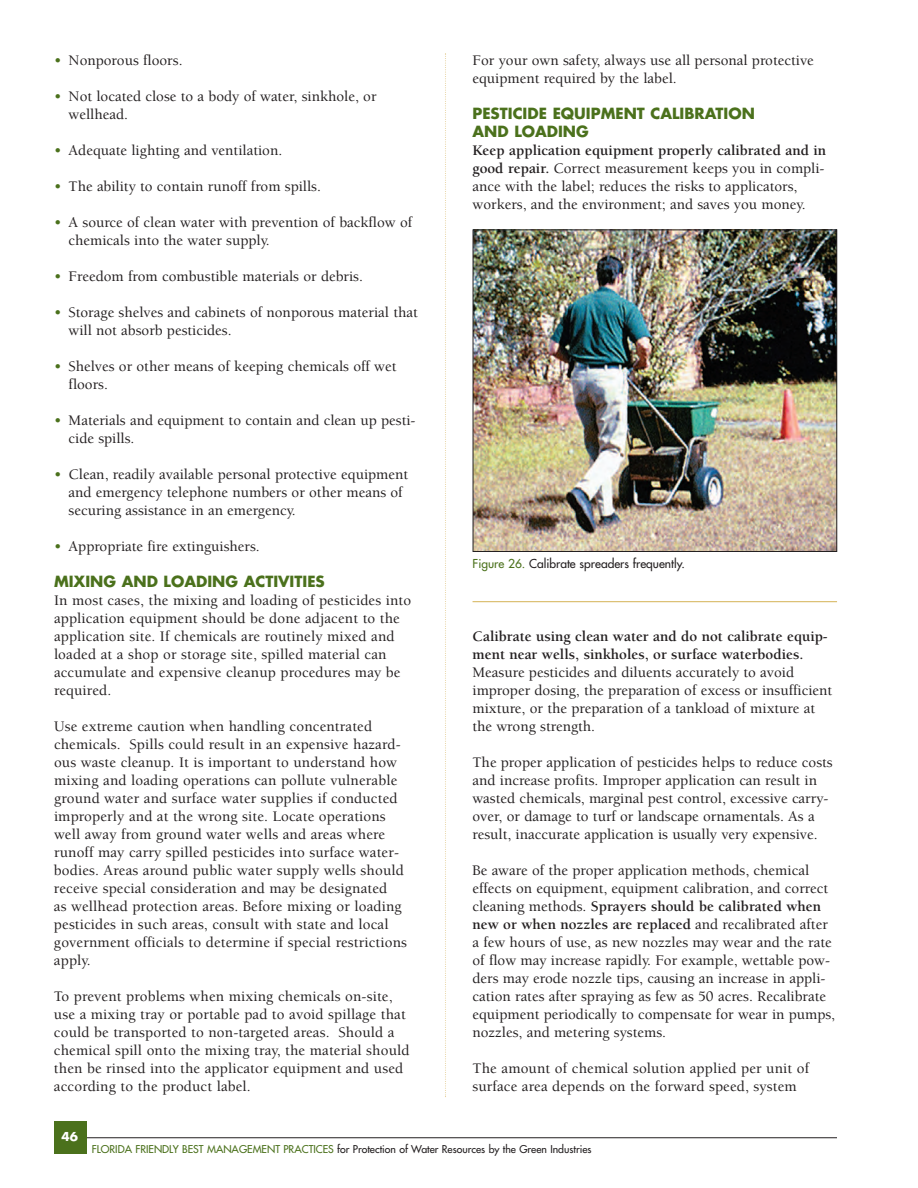
<style>
.page{position:relative;width:918px;height:1188px;background:#fff}
.page>*{position:absolute;margin:0;border:0;box-sizing:border-box;transform-origin:0 0}
.t1{font:500 15px/18px "Berkeley";color:#231f20}
.t2{font:700 15px/18px "Berkeley";color:#231f20}
.t3{font:700 15px/18px "Futura";color:#4b711c}
.t4{font:12px "Futura";color:#231f20}
.t5{font:700 12px "Futura";color:#fff}
.t6{font:10.5px "Futura";color:#231f20}
.s1{color:#4b711c}
.s2{font-weight:700}
</style>
<div class="page">
<hr style="left:76px;top:1137px;width:761px;height:1px;background:#231f20">
<div style="left:54px;top:1121px;width:32px;height:33px;background:#4b711c"></div>
<svg style="left:445px;top:53px;width:1px;height:1044px"></svg>
<img style="left:475px;top:232px;width:360px;height:318px">
<div style="left:473px;top:230px;width:364px;height:322px;border:1px solid #231f20"></div>
<hr style="left:473px;top:601px;width:364px;height:1px;background:#d4b255">
<p class="t1" style="left:54px;top:52px;width:130px"><span class="s1">•</span> Nonporous floors.</p>
<p class="t1" style="left:69px;top:88px;width:309px;text-indent:-15px"><span class="s1">•</span> Not located close to a body of water, sinkhole, or wellhead.</p>
<p class="t1" style="left:54px;top:142px;width:230px"><span class="s1">•</span> Adequate lighting and ventilation.</p>
<p class="t1" style="left:54px;top:178px;width:269px"><span class="s1">•</span> The ability to contain runoff from spills.</p>
<p class="t1" style="left:69px;top:214px;width:345px;text-indent:-15px"><span class="s1">•</span> A source of clean water with prevention of backflow of chemicals into the water supply.</p>
<p class="t1" style="left:54px;top:268px;width:310px"><span class="s1">•</span> Freedom from combustible materials or debris.</p>
<p class="t1" style="left:69px;top:304px;width:351px;text-indent:-15px"><span class="s1">•</span> Storage shelves and cabinets of nonporous material that will not absorb pesticides.</p>
<p class="t1" style="left:69px;top:358px;width:329px;text-indent:-15px"><span class="s1">•</span> Shelves or other means of keeping chemicals off wet floors.</p>
<p class="t1" style="left:69px;top:412px;width:348px;text-indent:-15px"><span class="s1">•</span> Materials and equipment to contain and clean up pesti&shy;cide spills.</p>
<p class="t1" style="left:69px;top:466px;width:341px;text-indent:-15px"><span class="s1">•</span> Clean, readily available personal protective equipment and emergency telephone numbers or other means of securing assistance in an emergency.</p>
<p class="t1" style="left:54px;top:538px;width:207px"><span class="s1">•</span> Appropriate fire extinguishers.</p>
<p class="t3" style="left:54px;top:573px;width:272px">MIXING AND LOADING ACTIVITIES</p>
<p class="t1" style="left:54px;top:592px;width:359px">In most cases, the mixing and loading of pesticides into application equipment should be done adjacent to the application site. If chemicals are routinely mixed and loaded at a shop or storage site, spilled material can accumulate and expensive cleanup procedures may be required.</p>
<p class="t1" style="left:54px;top:718px;width:355px">Use extreme caution when handling concentrated chemicals. Spills could result in an expensive hazard&shy;ous waste cleanup. It is important to understand how mixing and loading operations can pollute vulnerable ground water and surface water supplies if conducted improperly and at the wrong site. Locate operations well away from ground water wells and areas where runoff may carry spilled pesticides into surface water&shy;bodies. Areas around public water supply wells should receive special consideration and may be designated<br>as wellhead protection areas. Before mixing or loading pesticides in such areas, consult with state and local government officials to determine if special restrictions apply.</p>
<p class="t1" style="left:54px;top:988px;width:357px">To prevent problems when mixing chemicals on-site, use a mixing tray or portable pad to avoid spillage that could be transported to non-targeted areas. Should a chemical spill onto the mixing tray, the material should then be rinsed into the applicator equipment and used according to the product label.</p>
<p class="t5" style="left:62px;top:1131px;width:18px">46</p>
<p class="t1" style="left:472px;top:52px;width:343px">For your own safety, always use all personal protective equipment required by the label.</p>
<p class="t3" style="left:472px;top:105px;width:284px">PESTICIDE EQUIPMENT CALIBRATION<br>AND LOADING</p>
<p class="t1" style="left:472px;top:142px;width:355px"><span class="s2">Keep application equipment properly calibrated and in good repair.</span> Correct measurement keeps you in compli&shy;ance with the label; reduces the risks to applicators, workers, and the environment; and saves you money.</p>
<p class="t4" style="left:473px;top:557px;width:214px"><span class="s1">Figure 26.</span> Calibrate spreaders frequently.</p>
<p class="t2" style="left:473px;top:628px;width:356px">Calibrate using clean water and do not calibrate equip&shy;ment near wells, sinkholes, or surface waterbodies.</p>
<p class="t1" style="left:472px;top:664px;width:361px">Measure pesticides and diluents accurately to avoid improper dosing, the preparation of excess or insufficient mixture, or the preparation of a tankload of mixture at the wrong strength.</p>
<p class="t1" style="left:472px;top:754px;width:362px">The proper application of pesticides helps to reduce costs and increase profits. Improper application can result in wasted chemicals, marginal pest control, excessive carry&shy;over, or damage to turf or landscape ornamentals. As a result, inaccurate application is usually very expensive.</p>
<p class="t1" style="left:472px;top:862px;width:364px">Be aware of the proper application methods, chemical effects on equipment, equipment calibration, and correct cleaning methods. <span class="s2">Sprayers should be calibrated when new or when nozzles are replaced</span> and recalibrated after a few hours of use, as new nozzles may wear and the rate of flow may increase rapidly. For example, wettable pow&shy;ders may erode nozzle tips, causing an increase in appli&shy;cation rates after spraying as few as 50 acres. Recalibrate equipment periodically to compensate for wear in pumps, nozzles, and metering systems.</p>
<p class="t1" style="left:473px;top:1060px;width:338px">The amount of chemical solution applied per unit of surface area depends on the forward speed, system</p>
<p class="t6" style="left:92px;top:1144px;width:501px"><span class="s1">FLORIDA FRIENDLY BEST MANAGEMENT PRACTICES</span> for Protection of Water Resources by the Green Industries</p>
</div>
